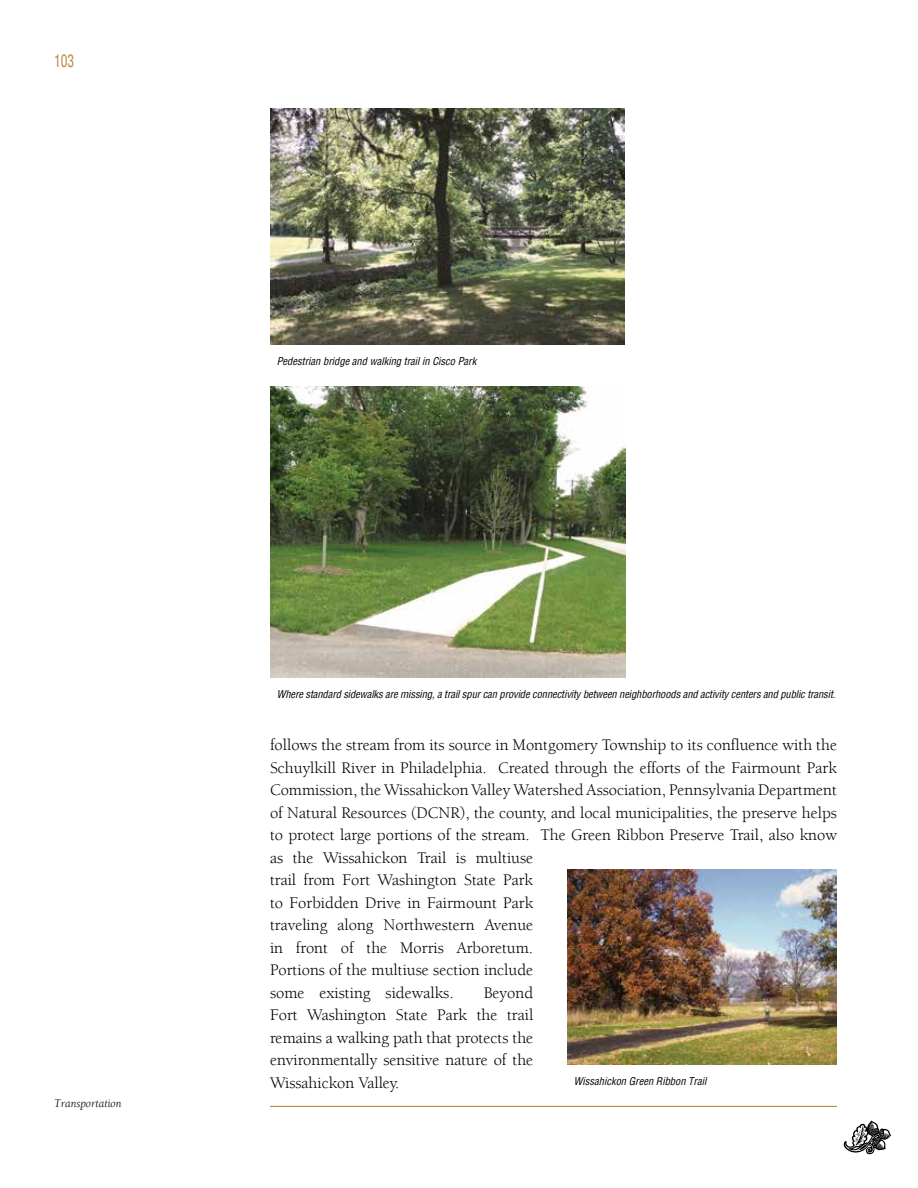
<style>
.page{position:relative;width:918px;height:1188px;background:#fff}
.page>*{position:absolute;margin:0;border:0;box-sizing:border-box;transform-origin:0 0}
.t1{font:condensed 16.8px "Helvetica";color:#be8549;scale:.8 1}
.t2{font:16.5px/22.5px "Berkeley Std";color:#000}
.t3{font:italic 12px "Berkeley";color:#000}
.t4{font:italic condensed 10.5px "Helvetica";letter-spacing:-.01em;color:#000}
</style>
<div class="page">
<hr style="left:270px;top:1106px;width:567px;height:1px;background:#be8549">
<svg style="left:844px;top:1120px;width:47px;height:34px"></svg>
<img style="left:270px;top:108px;width:354px;height:236px">
<img style="left:270px;top:387px;width:355px;height:290px">
<img style="left:567px;top:870px;width:270px;height:194px">
<p class="t1" style="left:54px;top:50px;width:27px">103</p>
<p class="t3" style="left:54px;top:1097px;width:69px">Transportation</p>
<p class="t4" style="left:277px;top:354px;width:201px">Pedestrian bridge and walking trail in Cisco Park</p>
<p class="t4" style="left:277px;top:687px;width:560px">Where standard sidewalks are missing, a trail spur can provide connectivity between neighborhoods and activity centers and public transit.</p>
<p class="t2" style="left:270px;top:734px;width:569px">follows the stream from its source in Montgomery Township to its confluence with the Schuylkill River in Philadelphia. Created through the efforts of the Fairmount Park Commission, the Wissahickon Valley Watershed Association, Pennsylvania Department of Natural Resources (DCNR), the county, and local municipalities, the preserve helps to protect large portions of the stream. The Green Ribbon Preserve Trail, also know as the Wissahickon Trail is multiuse<br>trail from Fort Washington State Park<br>to Forbidden Drive in Fairmount Park<br>traveling along Northwestern Avenue<br>in front of the Morris Arboretum.<br>Portions of the multiuse section include<br>some existing sidewalks.</p>
<p class="t2" style="left:270px;top:981px;width:265px;text-align:justify;text-indent:214px">Beyond Fort Washington State Park the trail remains a walking path that protects the environmentally sensitive nature of the Wissahickon Valley.</p>
<p class="t4" style="left:574px;top:1074px;width:134px">Wissahickon Green Ribbon Trail</p>
</div>
